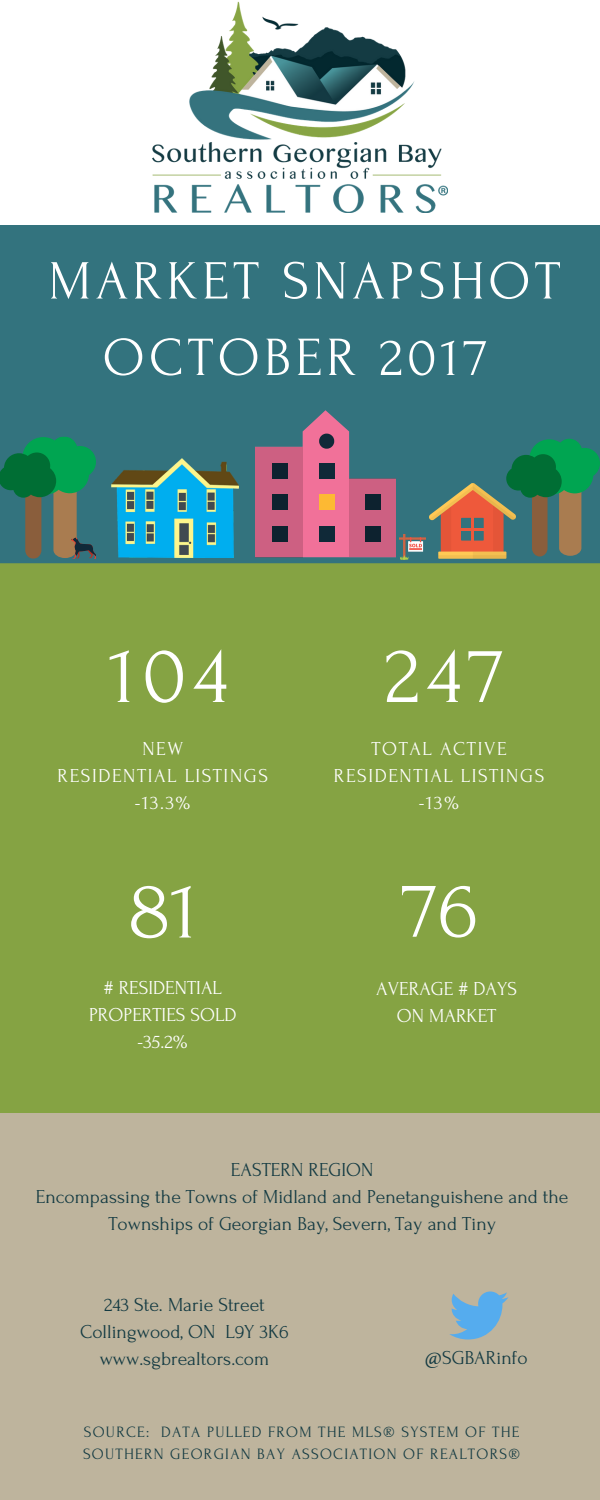
<style>
.page{position:relative;width:600px;height:1500px;background:#fff}
.page>*{position:absolute;margin:0;border:0;box-sizing:border-box;transform-origin:0 0}
.t1{font:82.5px "Forum";letter-spacing:.08em;color:#fff}
.t2{font:55px/76.5px "Forum";letter-spacing:.08em;color:#fff;text-align:center}
.t3{font:19.7px/27px "Forum";color:#133a42;text-align:center}
.t4{font:19.7px/27px "Forum";letter-spacing:.08em;color:#fff;text-align:center}
.t5{font:19.7px/27px "Forum";color:#fff;text-align:center}
.t6{font:15.7px/21.8px "Forum";letter-spacing:.08em;color:#133a42}
</style>
<div class="page">
<div style="left:0;top:4px;width:600px;height:1496px;background:#33737e"></div>
<div style="left:0;top:563px;width:600px;height:550px;background:#85a343"></div>
<svg style="left:0;top:436px;width:96px;height:123px"></svg>
<div style="left:0;top:1113px;width:600px;height:387px;background:#beb49d"></div>
<svg style="left:255px;top:410px;width:345px;height:150px"></svg>
<img style="left:112px;top:458px;width:126px;height:100px">
<div style="left:0;top:0;width:600px;height:225px;background:#fff"></div>
<img style="left:153px;top:2px;width:295px;height:210px">
<svg style="left:449px;top:1292px;width:59px;height:48px"></svg>
<h2 class="t2" style="left:49px;top:244px;width:513px">MARKET SNAPSHOT<br>OCTOBER 2017</h2>
<h1 class="t1" style="left:109px;top:631px;width:120px">104</h1>
<h1 class="t1" style="left:385px;top:631px;width:121px">247</h1>
<p class="t4" style="left:58px;top:736px;width:212px">NEW<br>RESIDENTIAL LISTINGS -13.3%</p>
<p class="t4" style="left:334px;top:736px;width:212px">TOTAL ACTIVE<br>RESIDENTIAL LISTINGS -13%</p>
<h1 class="t1" style="left:129px;top:867px;width:70px">81</h1>
<h1 class="t1" style="left:401px;top:866px;width:78px">76</h1>
<p class="t5" style="left:89px;top:974px;width:149px"># RESIDENTIAL<br>PROPERTIES SOLD -35.2%</p>
<p class="t5" style="left:376px;top:976px;width:143px">AVERAGE # DAYS<br>ON MARKET</p>
<p class="t3" style="left:36px;top:1157px;width:534px">EASTERN REGION<br>Encompassing the Towns of Midland and Penetanguishene and the<br>Townships of Georgian Bay, Severn, Tay and Tiny</p>
<p class="t3" style="left:80px;top:1292px;width:210px">243 Ste. Marie Street<br>Collingwood, ON L9Y 3K6 www.sgbrealtors.com</p>
<p class="t3" style="left:425px;top:1345px;width:104px">@SGBARinfo</p>
<p class="t6" style="left:83px;top:1421px;width:439px">SOURCE: DATA PULLED FROM THE MLS® SYSTEM OF THE<br>SOUTHERN GEORGIAN BAY ASSOCIATION OF REALTORS®</p>
</div>
